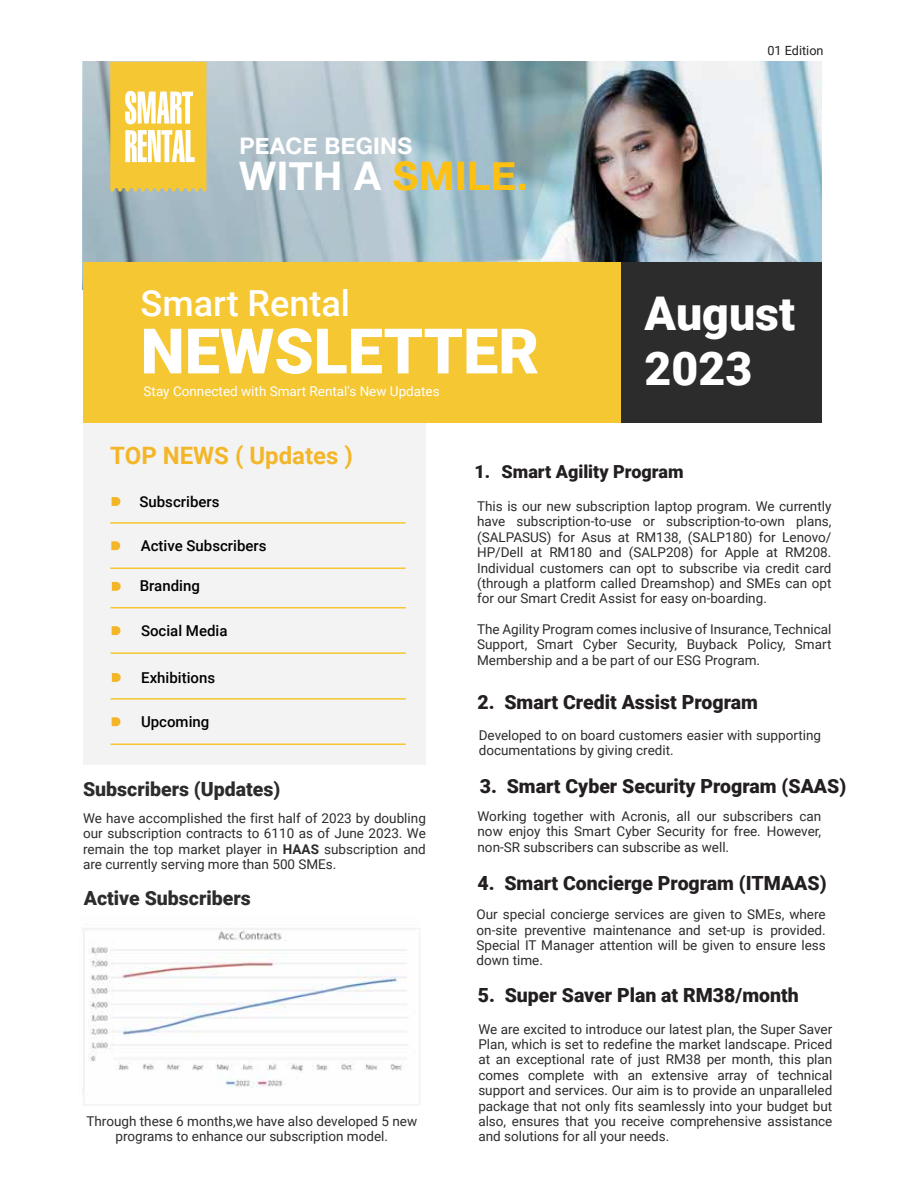
<style>
.page{position:relative;width:918px;height:1188px;background:#fff}
.page>*{position:absolute;margin:0;border:0;box-sizing:border-box;transform-origin:0 0}
.t1{font:900 62.85px "Roboto";color:#fff}
.t2{font:900 46.5px/55.5px "Roboto";color:#fff}
.t3{font:700 39.45px "Helvetica Neue";letter-spacing:.01em;color:#fec111}
.t4{font:500 36px "Roboto";color:#fff}
.t5{font:700 24px "Roboto";color:#f4b629}
.t6{font:700 22.8px "Helvetica Neue";letter-spacing:.01em;color:#fff}
.t7{font:900 19.5px "Roboto";color:#231f20}
.t8{font:900 19.5px "Roboto";color:#2b2c2b}
.t9{font:900 18px "Roboto";color:#231f20}
.t10{font:500 15px "Roboto";color:#010101}
.t11{font:13.5px/15.5px "Roboto";color:#2b2c2b;text-align:justify}
.t12{font:13.5px "Roboto";color:#fff}
.t13{font:12.75px "Roboto";color:#231f20}
.t14{font:11.85px "Roboto";letter-spacing:.2em;color:#fff}
.s1{color:#fff}
.s2{font-weight:700}
</style>
<div class="page">
<img style="left:584px;top:61px;width:238px;height:201px">
<svg style="left:83px;top:61px;width:501px;height:201px;background:#a5bbc5"></svg>
<svg style="left:110px;top:62px;width:96px;height:130px"></svg>
<div style="left:83px;top:423px;width:343px;height:342px;background:#f3f3f3"></div>
<hr style="left:110px;top:522px;width:296px;height:2px;background:#f5c733">
<svg style="left:112px;top:497px;width:8px;height:9px"></svg>
<svg style="left:111px;top:541px;width:9px;height:9px"></svg>
<img style="left:82px;top:931px;width:325px;height:159px">
<div style="left:83px;top:928px;width:337px;height:178px;border:2px solid #f3f3f3"></div>
<hr style="left:110px;top:568px;width:296px;height:1px;background:#f5c733">
<hr style="left:111px;top:607px;width:295px;height:1px;background:#f5c733">
<svg style="left:112px;top:582px;width:9px;height:9px"></svg>
<svg style="left:112px;top:626px;width:9px;height:9px"></svg>
<hr style="left:111px;top:652px;width:295px;height:2px;background:#f5c733">
<hr style="left:111px;top:698px;width:295px;height:2px;background:#f5c733">
<svg style="left:112px;top:673px;width:9px;height:9px"></svg>
<svg style="left:112px;top:717px;width:9px;height:9px"></svg>
<hr style="left:111px;top:744px;width:295px;height:1px;background:#f5c733">
<div style="left:83px;top:262px;width:739px;height:161px;background:#f5c733"></div>
<div style="left:622px;top:262px;width:200px;height:161px;background:#2b2c2b"></div>
<h3 class="t6" style="left:239px;top:132px;width:174px">PEACE BEGINS</h3>
<h3 class="t3" style="left:239px;top:151px;width:290px"><span class="s1">WITH A</span> SMILE.</h3>
<h3 class="t4" style="left:141px;top:282px;width:211px">Smart Rental</h3>
<h1 class="t1" style="left:141px;top:315px;width:400px">NEWSLETTER</h1>
<p class="t12" style="left:144px;top:383px;width:298px">Stay Connected with Smart Rental's New Updates</p>
<p class="t14" style="left:68px;top:334px;width:165px">ISSUE DATE: 7/7/2025</p>
<p class="t13" style="left:767px;top:43px;width:58px">01 Edition</p>
<h2 class="t2" style="left:645px;top:286px;width:152px">August<br>2023</h2>
<h3 class="t5" style="left:110px;top:442px;width:244px">TOP NEWS ( Updates )</h3>
<p class="t10" style="left:139px;top:493px;width:82px">Subscribers</p>
<p class="t10" style="left:141px;top:537px;width:127px">Active Subscribers</p>
<p class="t10" style="left:140px;top:577px;width:62px">Branding</p>
<p class="t10" style="left:141px;top:622px;width:88px">Social Media</p>
<p class="t10" style="left:141px;top:669px;width:75px">Exhibitions</p>
<p class="t10" style="left:141px;top:713px;width:70px">Upcoming</p>
<h3 class="t8" style="left:83px;top:778px;width:199px">Subscribers (Updates)</h3>
<p class="t11" style="left:83px;top:810px;width:344px">We have accomplished the first half of 2023 by doubling our subscription contracts to 6110 as of June 2023. We remain the top market player in <span class="s2">HAAS</span> subscription and are currently serving more than 500 SMEs.</p>
<h3 class="t8" style="left:84px;top:887px;width:168px">Active Subscribers</h3>
<p class="t11" style="left:86px;top:1114px;width:332px;text-align:center">Through these 6 months,we have also developed 5 new programs to enhance our subscription model.</p>
<h3 class="t9" style="left:475px;top:462px;width:210px">1. Smart Agility Program</h3>
<p class="t11" style="left:477px;top:499px;width:356px">This is our new subscription laptop program. We currently have subscription-to-use or subscription-to-own plans, (SALPASUS) for Asus at RM138, (SALP180) for Lenovo/ HP/Dell at RM180 and (SALP208) for Apple at RM208.<br>Individual customers can opt to subscribe via credit card (through a platform called Dreamshop) and SMEs can opt for our Smart Credit Assist for easy on-boarding.</p>
<p class="t11" style="left:477px;top:622px;width:356px">The Agility Program comes inclusive of Insurance, Technical Support, Smart Cyber Security, Buyback Policy, Smart Membership and a be part of our ESG Program.</p>
<h3 class="t7" style="left:478px;top:691px;width:282px">2. Smart Credit Assist Program</h3>
<p class="t11" style="left:479px;top:727px;width:344px">Developed to on board customers easier with supporting documentations by giving credit.</p>
<h3 class="t7" style="left:480px;top:775px;width:368px">3. Smart Cyber Security Program (SAAS)</h3>
<p class="t11" style="left:478px;top:808px;width:345px">Working together with Acronis, all our subscribers can now enjoy this Smart Cyber Security for free. However, non-SR subscribers can subscribe as well.</p>
<h3 class="t7" style="left:478px;top:871px;width:351px">4. Smart Concierge Program (ITMAAS)</h3>
<p class="t11" style="left:477px;top:907px;width:351px">Our special concierge services are given to SMEs, where on-site preventive maintenance and set-up is provided.<br>Special IT Manager attention will be given to ensure less down time.</p>
<h3 class="t7" style="left:478px;top:984px;width:322px">5. Super Saver Plan at RM38/month</h3>
<p class="t11" style="left:478px;top:1021px;width:356px">We are excited to introduce our latest plan, the Super Saver Plan, which is set to redefine the market landscape. Priced at an exceptional rate of just RM38 per month, this plan comes complete with an extensive array of technical support and services. Our aim is to provide an unparalleled package that not only fits seamlessly into your budget but also, ensures that you receive comprehensive assistance and solutions for all your needs.</p>
</div>
